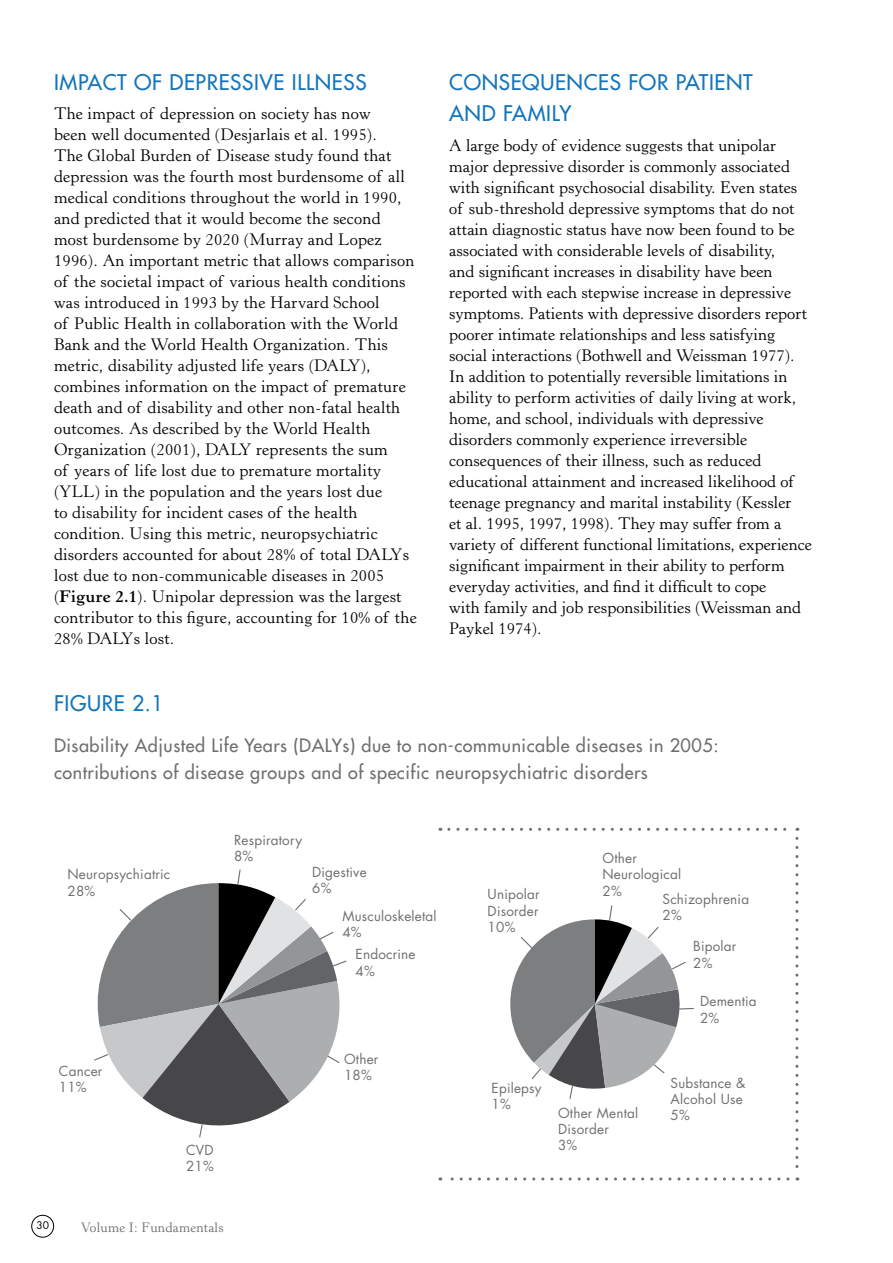
<style>
.page{position:relative;width:893px;height:1263px;background:#fff}
.page>*{position:absolute;margin:0;border:0;box-sizing:border-box;transform-origin:0 0}
.t1{font:21px/31.5px "Futura";letter-spacing:.03em;color:#1475bc}
.t2{font:18px/27px "Futura";letter-spacing:.03em;color:#6d6f71}
.t3{font:16.5px/21px "Horley OSMT";letter-spacing:.005em;color:#000}
.t4{font:13.5px/16.2px "Futura";letter-spacing:.015em;color:#6d6f71}
.t5{font:13.5px "Horley OSMT";letter-spacing:.015em;color:#6d6f71}
.t6{font:10.2px "Futura";color:#000}
.s1{font-weight:700}
</style>
<div class="page">
<div style="left:31px;top:1215px;width:23px;height:22px;border:1px solid #000;border-radius:50%"></div>
<svg style="left:94px;top:869px;width:253px;height:269px"></svg>
<svg style="left:510px;top:905px;width:184px;height:194px"></svg>
<svg style="left:449px;top:828px;width:349px;height:3px"></svg>
<svg style="left:795px;top:838px;width:3px;height:342px"></svg>
<svg style="left:440px;top:1177px;width:348px;height:3px"></svg>
<p class="t1" style="left:54px;top:66px;width:314px">IMPACT OF DEPRESSIVE ILLNESS</p>
<p class="t3" style="left:54px;top:103px;width:364px">The impact of depression on society has now<br>been well documented (Desjarlais et al. 1995).<br>The Global Burden of Disease study found that depression was the fourth most burdensome of all medical conditions throughout the world in 1990, and predicted that it would become the second most burdensome by 2020 (Murray and Lopez 1996). An important metric that allows comparison of the societal impact of various health conditions was introduced in 1993 by the Harvard School<br>of Public Health in collaboration with the World Bank and the World Health Organization. This metric, disability adjusted life years (DALY), combines information on the impact of premature death and of disability and other non-fatal health outcomes. As described by the World Health Organization (2001), DALY represents the sum<br>of years of life lost due to premature mortality (YLL) in the population and the years lost due<br>to disability for incident cases of the health condition. Using this metric, neuropsychiatric disorders accounted for about 28% of total DALYs lost due to non-communicable diseases in 2005 (<span class="s1">Figure 2.1</span>). Unipolar depression was the largest contributor to this figure, accounting for 10% of the 28% DALYs lost.</p>
<p class="t1" style="left:449px;top:66px;width:305px">CONSEQUENCES FOR PATIENT<br>AND FAMILY</p>
<p class="t3" style="left:449px;top:134px;width:364px">A large body of evidence suggests that unipolar major depressive disorder is commonly associated with significant psychosocial disability. Even states of sub-threshold depressive symptoms that do not attain diagnostic status have now been found to be associated with considerable levels of disability,<br>and significant increases in disability have been reported with each stepwise increase in depressive symptoms. Patients with depressive disorders report poorer intimate relationships and less satisfying social interactions (Bothwell and Weissman 1977).<br>In addition to potentially reversible limitations in ability to perform activities of daily living at work, home, and school, individuals with depressive disorders commonly experience irreversible consequences of their illness, such as reduced educational attainment and increased likelihood of teenage pregnancy and marital instability (Kessler<br>et al. 1995, 1997, 1998). They may suffer from a variety of different functional limitations, experience significant impairment in their ability to perform everyday activities, and find it difficult to cope<br>with family and job responsibilities (Weissman and Paykel 1974).</p>
<p class="t1" style="left:54px;top:687px;width:111px">FIGURE 2.1</p>
<p class="t2" style="left:54px;top:732px;width:666px">Disability Adjusted Life Years (DALYs) due to non-communicable diseases in 2005: contributions of disease groups and of specific neuropsychiatric disorders</p>
<p class="t4" style="left:67px;top:866px;width:104px">Neuropsychiatric<br>28%</p>
<p class="t4" style="left:234px;top:831px;width:69px">Respiratory<br>8%</p>
<p class="t4" style="left:312px;top:864px;width:56px">Digestive<br>6%</p>
<p class="t4" style="left:342px;top:907px;width:96px">Musculoskeletal<br>4%</p>
<p class="t4" style="left:356px;top:946px;width:61px">Endocrine<br>4%</p>
<p class="t4" style="left:59px;top:1062px;width:45px">Cancer<br>11%</p>
<p class="t4" style="left:186px;top:1141px;width:29px">CVD<br>21%</p>
<p class="t6" style="left:36px;top:1218px;width:14px">30</p>
<p class="t5" style="left:81px;top:1219px;width:144px">Volume I: Fundamentals</p>
<p class="t4" style="left:344px;top:1050px;width:36px">Other<br>18%</p>
<p class="t4" style="left:488px;top:886px;width:54px;text-align:justify">Unipolar Disorder 10%</p>
<p class="t4" style="left:602px;top:850px;width:80px">Other<br>Neurological<br>2%</p>
<p class="t4" style="left:663px;top:891px;width:88px">Schizophrenia<br>2%</p>
<p class="t4" style="left:693px;top:938px;width:45px">Bipolar<br>2%</p>
<p class="t4" style="left:700px;top:993px;width:58px">Dementia<br>2%</p>
<p class="t4" style="left:492px;top:1080px;width:51px">Epilepsy<br>1%</p>
<p class="t4" style="left:671px;top:1075px;width:76px">Substance &amp;<br>Alcohol Use</p>
<p class="t4" style="left:558px;top:1104px;width:82px">Other Mental</p>
<p class="t4" style="left:671px;top:1107px;width:21px">5%</p>
<p class="t4" style="left:558px;top:1121px;width:52px">Disorder<br>3%</p>
</div>
